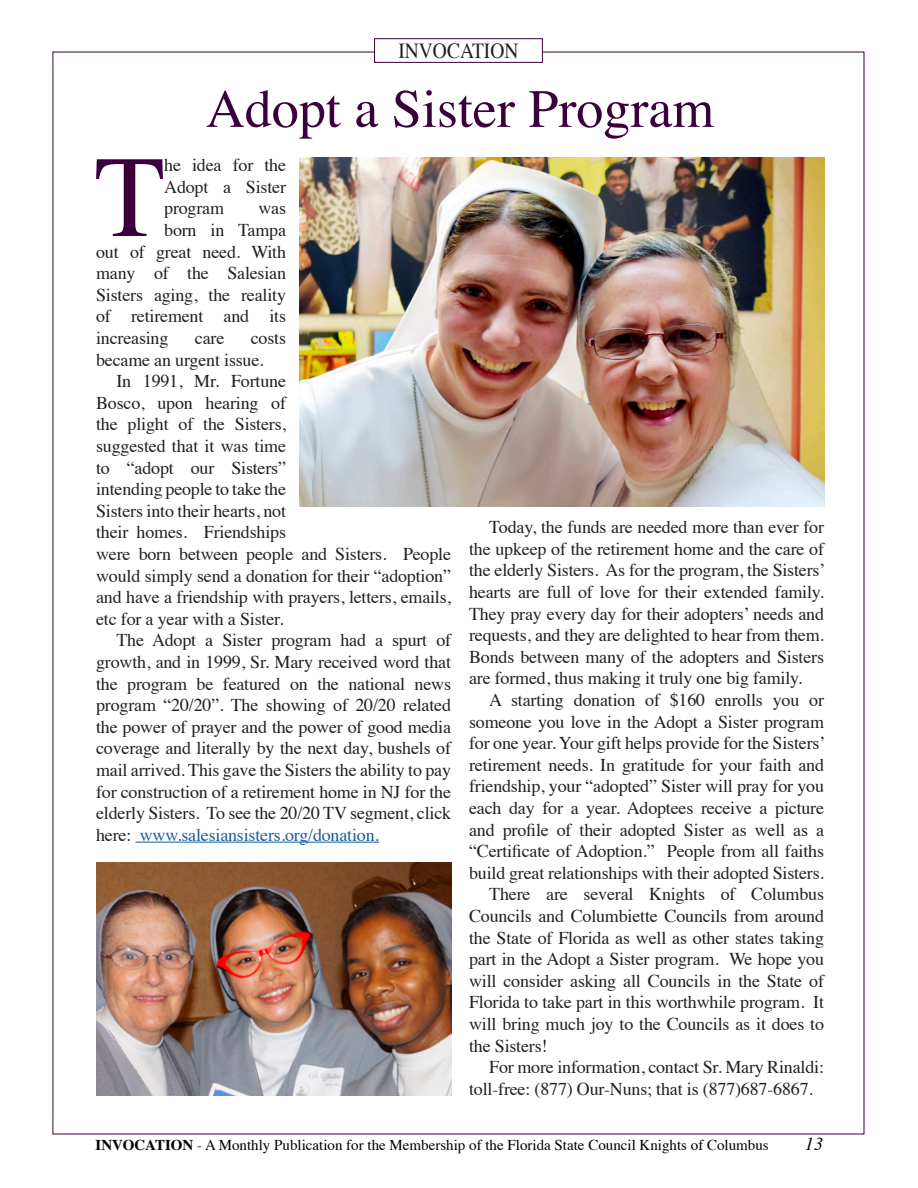
<style>
.page{position:relative;width:918px;height:1188px;background:#fff}
.page>*{position:absolute;margin:0;border:0;box-sizing:border-box;transform-origin:0 0}
.t1{font:115.95px "Times";color:#3b003b}
.t2{font:54px "Times";color:#3b003b}
.t3{font:21.45px "Times";color:#231f20;scale:.91 1}
.t4{font:18px/21.6px "Times";letter-spacing:-.01em;color:#231f20;text-align:justify}
.t5{font:italic 18px "Times";color:#000}
.t6{font:15px "Times";color:#000}
.s1{color:#175d9e}
.s2{font-weight:700}
</style>
<div class="page">
<div style="left:374px;top:39px;width:169px;height:24px;border:1px solid #3b003b"></div>
<hr style="left:136px;top:842px;width:243px;height:1px;background:#175d9e">
<img style="left:300px;top:158px;width:524px;height:348px">
<img style="left:96px;top:862px;width:355px;height:233px">
<p class="t3" style="left:398px;top:31px;width:134px">INVOCATION</p>
<h2 class="t2" style="left:206px;top:58px;width:510px">Adopt a Sister Program</h2>
<h1 class="t1" style="left:95px;top:89px;width:72px">T</h1>
<p class="t4" style="left:164px;top:153px;width:123px">he idea for the Adopt a Sister program</p>
<p class="t4" style="left:258px;top:196px;width:29px">was</p>
<p class="t4" style="left:164px;top:218px;width:123px">born in Tampa</p>
<p class="t4" style="left:96px;top:239px;width:191px">out of great need. With</p>
<p class="t4" style="left:96px;top:261px;width:191px">many of the Salesian</p>
<p class="t4" style="left:96px;top:282px;width:191px">Sisters aging, the reality</p>
<p class="t4" style="left:96px;top:304px;width:191px">of retirement and its</p>
<p class="t4" style="left:96px;top:326px;width:74px">increasing</p>
<p class="t4" style="left:195px;top:326px;width:31px">care</p>
<p class="t4" style="left:96px;top:326px;width:191px;text-indent:155px">costs became an urgent issue.</p>
<p class="t4" style="left:96px;top:369px;width:357px;text-align:left;text-indent:20px">In 1991, Mr. Fortune<br>Bosco, upon hearing of<br>the plight of the Sisters,<br>suggested that it was time<br>to “adopt our Sisters”<br>intending people to take the<br>Sisters into their hearts, not<br>their homes. Friendships<br>were born between people and Sisters. People would simply send a donation for their “adoption” and have a friendship with prayers, letters, emails, etc for a year with a Sister.</p>
<p class="t4" style="left:96px;top:628px;width:357px;text-indent:20px">The Adopt a Sister program had a spurt of growth, and in 1999, Sr. Mary received word that the program be featured on the national news program “20/20”. The showing of 20/20 related the power of prayer and the power of good media coverage and literally by the next day, bushels of mail arrived. This gave the Sisters the ability to pay for construction of a retirement home in NJ for the elderly Sisters. To see the 20/20 TV segment, click here: <span class="s1">www.salesiansisters.org/donation.</span></p>
<p class="t4" style="left:469px;top:515px;width:358px;text-indent:20px">Today, the funds are needed more than ever for the upkeep of the retirement home and the care of the elderly Sisters. As for the program, the Sisters’ hearts are full of love for their extended family.<br>They pray every day for their adopters’ needs and requests, and they are delighted to hear from them.<br>Bonds between many of the adopters and Sisters are formed, thus making it truly one big family.</p>
<p class="t4" style="left:489px;top:688px;width:336px">A starting donation of $160 enrolls you or</p>
<p class="t4" style="left:469px;top:709px;width:356px">someone you love in the Adopt a Sister program</p>
<p class="t4" style="left:469px;top:731px;width:358px">for one year. Your gift helps provide for the Sisters’</p>
<p class="t4" style="left:469px;top:752px;width:357px">retirement needs. In gratitude for your faith and</p>
<p class="t4" style="left:469px;top:774px;width:356px">friendship, your “adopted” Sister will pray for you</p>
<p class="t4" style="left:469px;top:796px;width:357px">each day for a year. Adoptees receive a picture</p>
<p class="t4" style="left:469px;top:817px;width:356px">and profile of their adopted Sister as well as a</p>
<p class="t4" style="left:469px;top:839px;width:357px">“Certificate of Adoption.” People from all faiths</p>
<p class="t4" style="left:469px;top:860px;width:356px">build great relationships with their adopted Sisters.</p>
<p class="t4" style="left:489px;top:882px;width:336px">There are several Knights of Columbus</p>
<p class="t4" style="left:469px;top:904px;width:356px">Councils and Columbiette Councils from around</p>
<p class="t4" style="left:469px;top:925px;width:357px">the State of Florida as well as other states taking</p>
<p class="t4" style="left:469px;top:947px;width:357px">part in the Adopt a Sister program. We hope you</p>
<p class="t4" style="left:469px;top:968px;width:356px">will consider asking all Councils in the State of</p>
<p class="t4" style="left:469px;top:990px;width:357px">Florida to take part in this worthwhile program. It</p>
<p class="t4" style="left:469px;top:1012px;width:357px">will bring much joy to the Councils as it does to</p>
<p class="t4" style="left:469px;top:1033px;width:80px">the Sisters!</p>
<p class="t4" style="left:489px;top:1055px;width:336px">For more information, contact Sr. Mary Rinaldi:</p>
<p class="t4" style="left:469px;top:1076px;width:345px">toll-free: (877) Our-Nuns; that is (877)687-6867.</p>
<p class="t6" style="left:96px;top:1131px;width:675px"><span class="s2">INVOCATION</span> - A Monthly Publication for the Membership of the Florida State Council Knights of Columbus</p>
<p class="t5" style="left:805px;top:1128px;width:20px">13</p>
</div>
